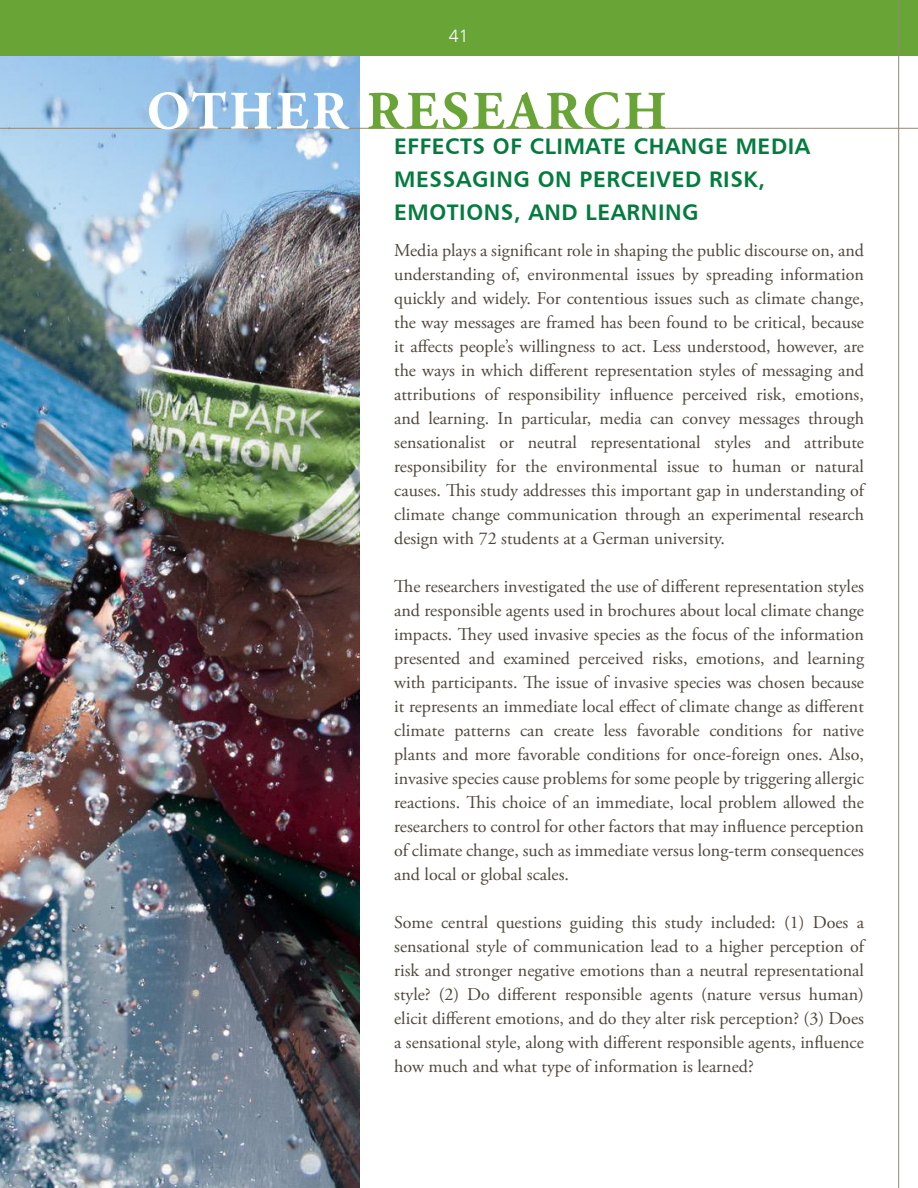
<style>
.page{position:relative;width:918px;height:1188px;background:#fff}
.page>*{position:absolute;margin:0;border:0;box-sizing:border-box;transform-origin:0 0}
.t1{font:700 54px "Adobe Garamond Pro";letter-spacing:.065em;color:#69a536}
.t2{font:22.5px/33px "Humanist 777 BT Bold B";letter-spacing:.025em;color:#047b3e}
.t3{font:18px/24px "Adobe Garamond Pro";color:#4e473a;text-align:justify}
.t4{font:18px "Humanist 777 BT Light B";color:#fff}
.s1{color:#fff}
</style>
<div class="page">
<img style="left:0;top:56px;width:360px;height:1132px">
<hr style="left:0;top:128px;width:918px;height:1px;background:#958776">
<div style="left:0;top:0;width:918px;height:56px;background:#69a536"></div>
<hr style="left:898px;top:0;width:1px;height:1188px;background:#958776">
<p class="t4" style="left:449px;top:25px;width:22px">41</p>
<h1 class="t1" style="left:147px;top:80px;width:522px"><span class="s1">OTHER</span> RESEARCH</h1>
<p class="t2" style="left:394px;top:129px;width:418px">EFFECTS OF CLIMATE CHANGE MEDIA<br>MESSAGING ON PERCEIVED RISK,<br>EMOTIONS, AND LEARNING</p>
<p class="t3" style="left:394px;top:239px;width:471px">Media plays a significant role in shaping the public discourse on, and understanding of, environmental issues by spreading information quickly and widely. For contentious issues such as climate change, the way messages are framed has been found to be critical, because it affects people’s willingness to act. Less understood, however, are the ways in which different representation styles of messaging and attributions of responsibility influence perceived risk, emotions, and learning. In particular, media can convey messages through sensationalist or neutral representational styles and attribute responsibility for the environmental issue to human or natural causes. This study addresses this important gap in understanding of climate change communication through an experimental research design with 72 students at a German university.</p>
<p class="t3" style="left:394px;top:575px;width:471px">The researchers investigated the use of different representation styles and responsible agents used in brochures about local climate change impacts. They used invasive species as the focus of the information presented and examined perceived risks, emotions, and learning with participants. The issue of invasive species was chosen because it represents an immediate local effect of climate change as different climate patterns can create less favorable conditions for native plants and more favorable conditions for once-foreign ones. Also, invasive species cause problems for some people by triggering allergic reactions. This choice of an immediate, local problem allowed the researchers to control for other factors that may influence perception of climate change, such as immediate versus long-term consequences and local or global scales.</p>
<p class="t3" style="left:394px;top:911px;width:471px">Some central questions guiding this study included: (1) Does a sensational style of communication lead to a higher perception of risk and stronger negative emotions than a neutral representational style? (2) Do different responsible agents (nature versus human) elicit different emotions, and do they alter risk perception? (3) Does a sensational style, along with different responsible agents, influence how much and what type of information is learned?</p>
</div>
